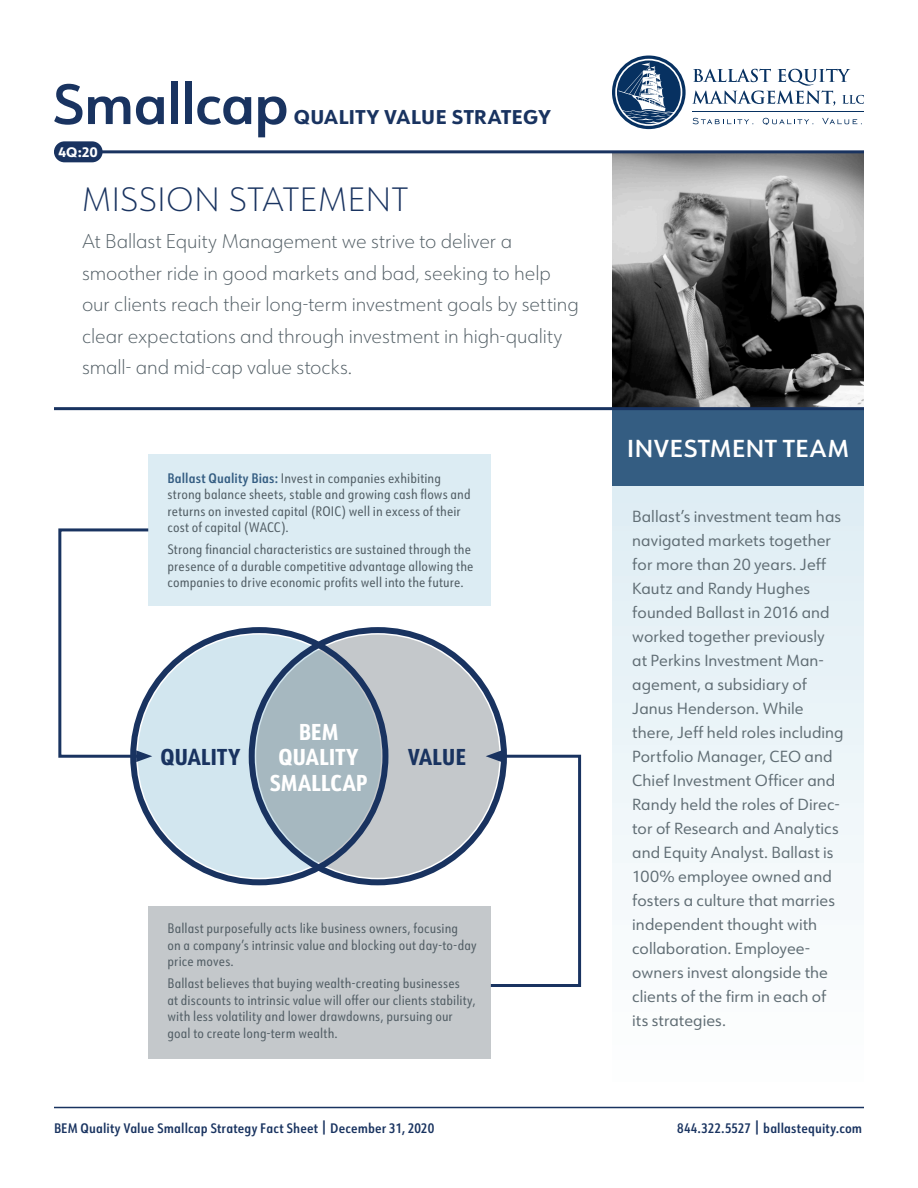
<style>
.page{position:relative;width:918px;height:1188px;background:#fff}
.page>*{position:absolute;margin:0;border:0;box-sizing:border-box;transform-origin:0 0}
.t1{font:600 55.5px "URW Form";letter-spacing:-.01em;color:#193360}
.large_header{font:200 33px "URW Form";letter-spacing:.02em;color:#193360}
.graphic_header{font:600 24px "URW Form";letter-spacing:.03em;color:#fff}
.large_header-2{font:800 22.5px/25.5px "URW Form Cond";letter-spacing:-.005em;color:#fff;text-align:center}
.large_header-3{font:800 22.5px "URW Form Cond";letter-spacing:-.01em;color:#193360}
.big_intro{font:200 19.5px/31.5px "URW Form";letter-spacing:-.005em;color:#525e65}
.t2{font:800 19.5px "URW Form";letter-spacing:.03em;color:#193360}
.intro{font:15.75px/24px "URW Form";letter-spacing:.005em;color:#606d74}
.smaller_body{font:13.5px/16.5px "URW Form Cond";letter-spacing:.01em;color:#525e65}
.t3{font:600 13.5px "URW Form Cond";letter-spacing:.01em;color:#193360}
.t4{font:800 13.5px "URW Form";color:#fff}
.s1{font-weight:600;color:#345d82}
.s2{font-size:14.85px}
</style>
<div class="page">
<div style="left:148px;top:907px;width:343px;height:152px;background:#c4c8cb"></div>
<div style="left:148px;top:454px;width:343px;height:152px;background:#dcecf3"></div>
<div style="left:612px;top:470px;width:252px;height:637px;background:linear-gradient(to bottom,#ddecf4,#fff)"></div>
<img style="left:612px;top:153px;width:252px;height:254px">
<hr style="left:54px;top:1107px;width:810px;height:1px;background:#193360">
<svg style="left:692px;top:69px;width:172px;height:37px"></svg>
<hr style="left:692px;top:111px;width:172px;height:1px;background:#073161">
<svg style="left:612px;top:56px;width:74px;height:73px"></svg>
<svg style="left:693px;top:118px;width:60px;height:6px"></svg>
<svg style="left:763px;top:118px;width:50px;height:7px"></svg>
<svg style="left:822px;top:118px;width:40px;height:6px"></svg>
<div style="left:612px;top:409px;width:252px;height:77px;background:#345d82"></div>
<hr style="left:54px;top:407px;width:810px;height:3px;background:#193360">
<hr style="left:54px;top:150px;width:810px;height:3px;background:#193360">
<div style="left:138px;top:635px;width:243px;height:243px;background:#d2e6ef;border-radius:50%"></div>
<svg style="left:256px;top:635px;width:243px;height:243px;background:#b3bdc3"></svg>
<div style="left:130px;top:627px;width:258px;height:258px;border:6px solid #193360;border-radius:50%"></div>
<div style="left:249px;top:627px;width:258px;height:258px;border:6px solid #193360;border-radius:50%"></div>
<svg style="left:58px;top:528px;width:94px;height:234px"></svg>
<svg style="left:486px;top:750px;width:96px;height:237px"></svg>
<div style="left:54px;top:141px;width:49px;height:21px;background:#193360;border-radius:10px"></div>
<p class="t1" style="left:52px;top:66px;width:238px">Smallcap</p>
<p class="t4" style="left:58px;top:143px;width:41px">4Q:20</p>
<p class="t2" style="left:294px;top:103px;width:258px">QUALITY VALUE STRATEGY</p>
<p class="large_header" style="left:82px;top:178px;width:327px">MISSION STATEMENT</p>
<p class="big_intro" style="left:82px;top:225px;width:499px">At Ballast Equity Management we strive to deliver a smoother ride in good markets and bad, seeking to help our clients reach their long-term investment goals by setting clear expectations and through investment in high-quality small- and mid-cap value stocks.</p>
<p class="smaller_body" style="left:168px;top:469px;width:305px"><span class="s1">Ballast Quality Bias:</span> Invest in companies exhibiting strong balance sheets, stable and growing cash flows and returns on invested capital (ROIC) well in excess of their cost of capital (WACC).</p>
<p class="smaller_body" style="left:168px;top:541px;width:308px">Strong financial characteristics are sustained through the presence of a durable competitive advantage allowing the companies to drive economic profits well into the future.</p>
<p class="large_header-2" style="left:270px;top:718px;width:100px">BEM<br>QUALITY<br>SMALLCAP</p>
<p class="large_header-3" style="left:160px;top:741px;width:82px">QUALITY</p>
<p class="large_header-3" style="left:408px;top:741px;width:60px">VALUE</p>
<p class="smaller_body" style="left:168px;top:920px;width:311px">Ballast purposefully acts like business owners, focusing<br>on a company’s intrinsic value and blocking out day-to-day price moves.</p>
<p class="smaller_body" style="left:168px;top:975px;width:310px">Ballast believes that buying wealth-creating businesses<br>at discounts to intrinsic value will offer our clients stability, with less volatility and lower drawdowns, pursuing our goal to create long-term wealth.</p>
<p class="graphic_header" style="left:627px;top:432px;width:223px">INVESTMENT TEAM</p>
<p class="intro" style="left:632px;top:504px;width:213px">Ballast’s investment team has navigated markets together for more than 20 years. Jeff<br>Kautz and Randy Hughes founded Ballast in 2016 and worked together previously at Perkins Investment Man&shy;agement, a subsidiary of<br>Janus Henderson. While there, Jeff held roles including<br>Portfolio Manager, CEO and<br>Chief Investment Officer and<br>Randy held the roles of Direc&shy;tor of Research and Analytics and Equity Analyst. Ballast is<br>100% employee owned and fosters a culture that marries independent thought with collaboration. Employee&shy;owners invest alongside the clients of the firm in each of its strategies.</p>
<p class="t3" style="left:54px;top:1118px;width:382px">BEM Quality Value Smallcap Strategy Fact Sheet <span class="s2">|</span> December 31, 2020</p>
<p class="t3" style="left:677px;top:1118px;width:187px">844.322.5527 <span class="s2">|</span> ballastequity.com</p>
</div>
